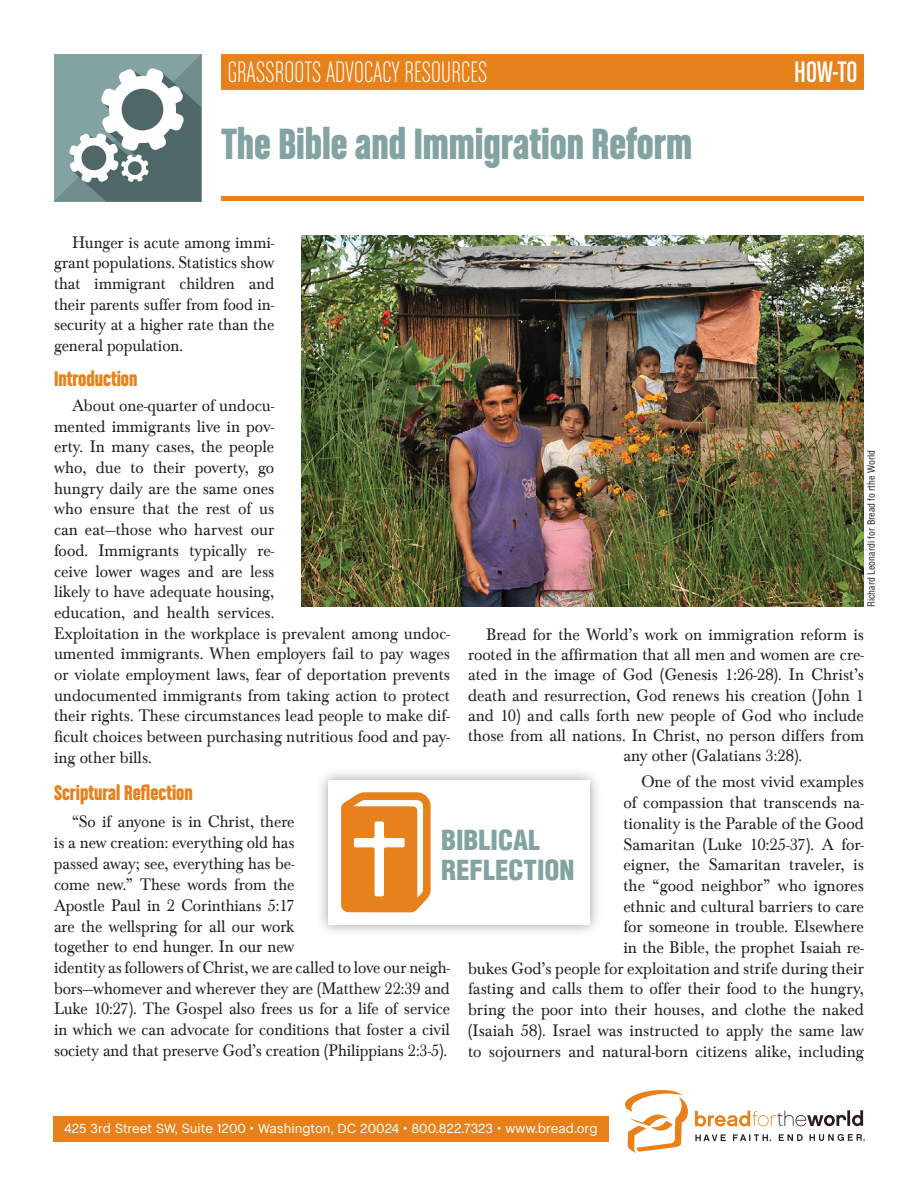
<style>
.page{position:relative;width:918px;height:1188px;background:#fff}
.page>*{position:absolute;margin:0;border:0;box-sizing:border-box;transform-origin:0 0}
.t1{font:46.5px "Chalet Comprime Hong Kong Sixty";color:#83a2a2}
.t2{font:31.5px "Chalet Comprime Milan Sixty";letter-spacing:.01em;color:#fff}
.t3{font:31.5px "Chalet Comprime Cologne Sixty";color:#fff}
.t4{font:900 condensed 27px/30px "Helvetica";color:#83a2a2}
.t5{font:22.5px "Chalet Comprime Hong Kong Sixty";color:#e6811b}
.t6{font:17.25px/20.7px "Baskerville Com";color:#231f20;scale:.96 1}
.t7{font:17.25px/20.9px "Baskerville Com";color:#231f20;text-align:justify;scale:.95 1}
.t8{font:17.25px/20.7px "Baskerville Com";color:#231f20;text-align:right}
.t9{font:13.5px "Chalet";color:#fff}
.t10{font:condensed 9.75px "Helvetica";color:#231f20}
</style>
<div class="page">
<div style="left:53px;top:1116px;width:555px;height:25px;background:#e6811b"></div>
<svg style="left:625px;top:1090px;width:240px;height:63px"></svg>
<div style="left:221px;top:54px;width:643px;height:35px;background:#e6811b"></div>
<hr style="left:221px;top:197px;width:643px;height:4px;background:#e6811b">
<svg style="left:54px;top:54px;width:147px;height:148px"></svg>
<div style="left:316px;top:768px;width:287px;height:169px;background:#231f20;opacity:.43"></div>
<div style="left:328px;top:780px;width:262px;height:144px;background:#fff"></div>
<svg style="left:341px;top:792px;width:90px;height:120px"></svg>
<img style="left:301px;top:235px;width:563px;height:372px">
<h2 class="t2" style="left:228px;top:55px;width:261px">GRASSROOTS ADVOCACY RESOURCES</h2>
<h2 class="t3" style="left:794px;top:54px;width:65px">HOW-TO</h2>
<h1 class="t1" style="left:221px;top:116px;width:472px">The Bible and Immigration Reform</h1>
<p class="t7" style="left:54px;top:232px;width:233px;text-indent:18px">Hunger is acute among immi&shy;grant populations. Statistics show that immigrant children and their parents suffer from food in&shy;security at a higher rate than the general population.</p>
<h3 class="t5" style="left:54px;top:365px;width:85px">Introduction</h3>
<p class="t6" style="left:54px;top:395px;width:414px;text-indent:18px">About one-quarter of undocu-<br>mented immigrants live in pov-<br>erty. In many cases, the people<br>who, due to their poverty, go<br>hungry daily are the same ones<br>who ensure that the rest of us<br>can eat—those who harvest our<br>food. Immigrants typically re-<br>ceive lower wages and are less<br>likely to have adequate housing,<br>education, and health services.<br>Exploitation in the workplace is prevalent among undoc&shy;umented immigrants. When employers fail to pay wages or violate employment laws, fear of deportation prevents undocumented immigrants from taking action to protect their rights. These circumstances lead people to make dif&shy;ficult choices between purchasing nutritious food and pay&shy;ing other bills.</p>
<h3 class="t5" style="left:54px;top:779px;width:140px">Scriptural Reflection</h3>
<p class="t7" style="left:54px;top:812px;width:418px;text-align:left;text-indent:18px">“So if anyone is in Christ, there<br>is a new creation: everything old has<br>passed away; see, everything has be-<br>come new.” These words from the<br>Apostle Paul in 2 Corinthians 5:17<br>are the wellspring for all our work<br>together to end hunger. In our new<br>identity as followers of Christ, we are called to love our neigh&shy;bors—whomever and wherever they are (Matthew 22:39 and Luke 10:27). The Gospel also frees us for a life of service in which we can advocate for conditions that foster a civil society and that preserve God’s creation (Philippians 2:3-5).</p>
<p class="t10" style="left:865px;top:607px;width:158px;rotate:-90deg">Richard Leonardi for Bread fo rthe World</p>
<p class="t6" style="left:486px;top:624px;width:395px">Bread for the World’s work on immigration reform is</p>
<p class="t6" style="left:468px;top:644px;width:414px">rooted in the affirmation that all men and women are cre-</p>
<p class="t6" style="left:468px;top:665px;width:414px">ated in the image of God (Genesis 1:26-28). In Christ’s</p>
<p class="t6" style="left:468px;top:685px;width:414px">death and resurrection, God renews his creation (John 1</p>
<p class="t6" style="left:468px;top:705px;width:414px">and 10) and calls forth new people of God who include</p>
<p class="t6" style="left:468px;top:725px;width:414px">those from all nations. In Christ, no person differs from</p>
<p class="t6" style="left:623px;top:746px;width:188px">any other (Galatians 3:28).</p>
<p class="t8" style="left:468px;top:772px;width:398px">One of the most vivid examples<br>of compassion that transcends na-<br>tionality is the Parable of the Good<br>Samaritan (Luke 10:25-37). A for-<br>eigner, the Samaritan traveler, is<br>the “good neighbor” who ignores<br>ethnic and cultural barriers to care<br>for someone in trouble. Elsewhere<br>in the Bible, the prophet Isaiah re-<br>bukes God’s people for exploitation and strife during their fasting and calls them to offer their food to the hungry, bring the poor into their houses, and clothe the naked (Isaiah 58). Israel was instructed to apply the same law to sojourners and natural-born citizens alike, including</p>
<h3 class="t4" style="left:441px;top:825px;width:135px">BIBLICAL<br>REFLECTION</h3>
<p class="t9" style="left:64px;top:1121px;width:535px">425 3rd Street SW, Suite 1200 • Washington, DC 20024 • 800.822.7323 • www.bread.org</p>
</div>
